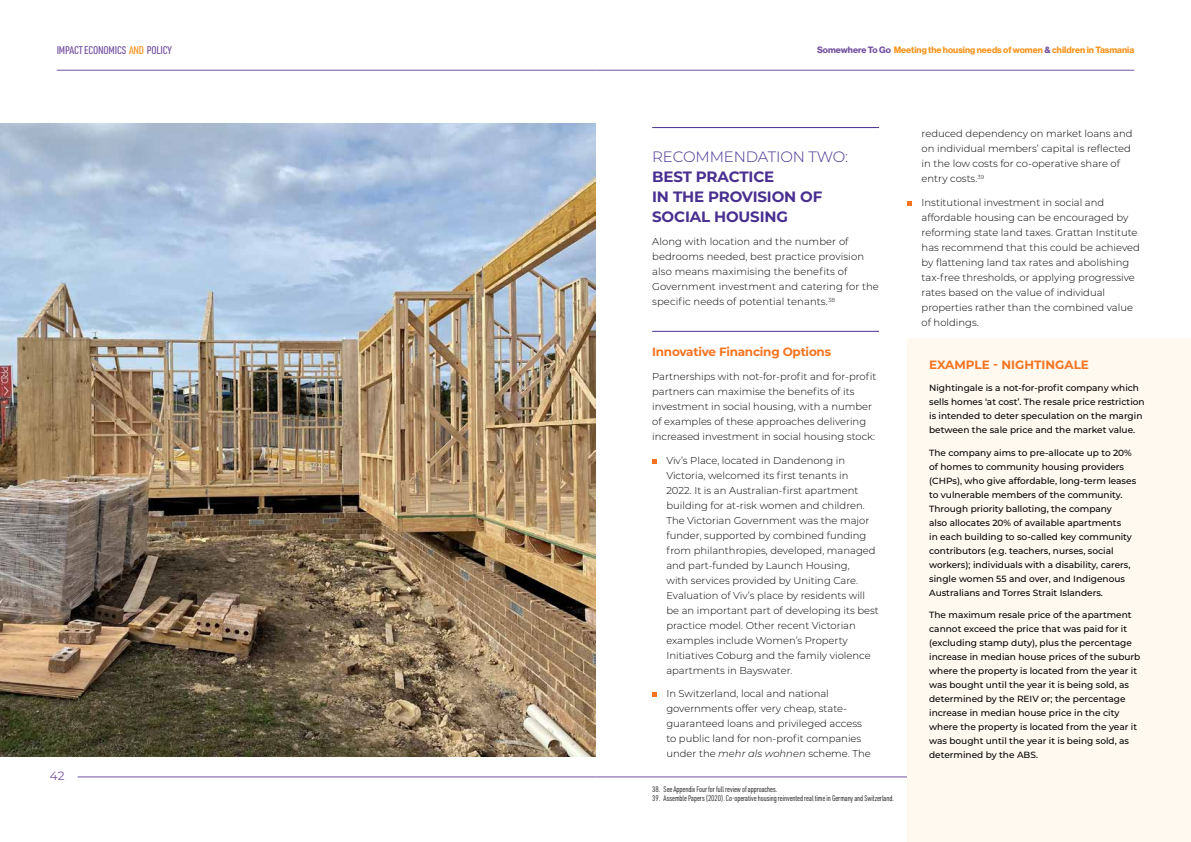
<style>
.page{position:relative;width:1191px;height:842px;background:#fff}
.page>*{position:absolute;margin:0;border:0;box-sizing:border-box;transform-origin:0 0}
.t1{font:700 15px/20px "Montserrat";letter-spacing:-.01em;color:#482f90}
.t2{font:300 15px "Montserrat";letter-spacing:-.01em;color:#482f90}
.t3{font:700 12px "Montserrat";letter-spacing:-.02em;color:#f47421}
.t4{font:700 12px "Montserrat";color:#f47421}
.t5{font:12px "Montserrat";color:#7353a0}
.t6{font:500 11px "URWDIN Cond";letter-spacing:-.02em;color:#7353a0}
.t7{font:300 10px/15px "Montserrat";color:#000}
.t8{font:500 9px/14px "Montserrat";color:#000}
.t9{font:9px "N Haas Grotesk DS Pro 75 Bd";color:#f7941e}
.t10{font:300 8px "URWDIN Cond";letter-spacing:-.01em;color:#000}
.s1{color:#f7941e}
.s2{color:#7353a0}
.s3{font-style:italic}
</style>
<div class="page">
<hr style="left:595px;top:777px;width:520px;height:1px;background:#7353a0">
<hr style="left:78px;top:777px;width:517px;height:1px;background:#7353a0">
<hr style="left:595px;top:70px;width:539px;height:1px;background:#7353a0">
<hr style="left:57px;top:70px;width:538px;height:1px;background:#7353a0">
<img style="left:0;top:123px;width:595px;height:634px">
<hr style="left:652px;top:127px;width:227px;height:1px;background:#482f90">
<hr style="left:652px;top:331px;width:227px;height:1px;background:#482f90">
<svg style="left:652px;top:459px;width:5px;height:4px"></svg>
<svg style="left:652px;top:692px;width:5px;height:5px"></svg>
<svg style="left:907px;top:201px;width:5px;height:5px"></svg>
<div style="left:907px;top:338px;width:284px;height:504px;background:#fff9ef"></div>
<p class="t6" style="left:57px;top:43px;width:117px">IMPACT ECONOMICS <span class="s1">AND</span> POLICY</p>
<p class="t5" style="left:50px;top:768px;width:16px">42</p>
<p class="t9" style="left:817px;top:45px;width:319px"><span class="s2">Somewhere To Go</span> Meeting the housing needs of women <span class="s2">&amp;</span> children in Tasmania</p>
<h1 class="t2" style="left:652px;top:146px;width:198px">RECOMMENDATION TWO:</h1>
<h1 class="t1" style="left:652px;top:166px;width:172px">BEST PRACTICE<br>IN THE PROVISION OF<br>SOCIAL HOUSING</h1>
<p class="t7" style="left:652px;top:234px;width:228px">Along with location and the number of bedrooms needed, best practice provision also means maximising the benefits of Government investment and catering for the specific needs of potential tenants.<sup>38</sup></p>
<p class="t3" style="left:652px;top:344px;width:180px">Innovative Financing Options</p>
<p class="t7" style="left:652px;top:369px;width:226px">Partnerships with not-for-profit and for-profit partners can maximise the benefits of its investment in social housing, with a number of examples of these approaches delivering increased investment in social housing stock:</p>
<p class="t7" style="left:666px;top:452px;width:214px">Viv’s Place, located in Dandenong in Victoria, welcomed its first tenants in<br>2022. It is an Australian-first apartment building for at-risk women and children.<br>The Victorian Government was the major funder, supported by combined funding from philanthropies, developed, managed and part-funded by Launch Housing,<br>with services provided by Uniting Care.<br>Evaluation of Viv’s place by residents will be an important part of developing its best practice model. Other recent Victorian examples include Women’s Property Initiatives Coburg and the family violence apartments in Bayswater.</p>
<p class="t7" style="left:666px;top:686px;width:206px">In Switzerland, local and national governments offer very cheap, state&shy;guaranteed loans and privileged access to public land for non-profit companies under the <span class="s3">mehr als wohnen</span> scheme. The</p>
<p class="t10" style="left:652px;top:784px;width:126px">38. See Appendix Four for full review of approaches.</p>
<p class="t10" style="left:652px;top:793px;width:243px">39. Assemble Papers (2020). Co-operative housing reinvented real time in Germany and Switzerland.</p>
<p class="t7" style="left:921px;top:126px;width:212px">reduced dependency on market loans and on individual members’ capital is reflected in the low costs for co-operative share of entry costs.<sup>39</sup></p>
<p class="t7" style="left:921px;top:194px;width:220px">Institutional investment in social and affordable housing can be encouraged by reforming state land taxes. Grattan Institute has recommend that this could be achieved by flattening land tax rates and abolishing tax-free thresholds, or applying progressive rates based on the value of individual properties rather than the combined value of holdings.</p>
<p class="t4" style="left:929px;top:356px;width:161px">EXAMPLE - NIGHTINGALE</p>
<p class="t8" style="left:929px;top:381px;width:217px">Nightingale is a not-for-profit company which sells homes ‘at cost’. The resale price restriction is intended to deter speculation on the margin between the sale price and the market value.</p>
<p class="t8" style="left:929px;top:445px;width:208px">The company aims to pre-allocate up to 20% of homes to community housing providers (CHPs), who give affordable, long-term leases to vulnerable members of the community.<br>Through priority balloting, the company<br>also allocates 20% of available apartments<br>in each building to so-called key community contributors (e.g. teachers, nurses, social workers); individuals with a disability, carers, single women 55 and over, and Indigenous Australians and Torres Strait Islanders.</p>
<p class="t8" style="left:929px;top:608px;width:213px">The maximum resale price of the apartment cannot exceed the price that was paid for it (excluding stamp duty), plus the percentage increase in median house prices of the suburb where the property is located from the year it was bought until the year it is being sold, as determined by the REIV or; the percentage increase in median house price in the city where the property is located from the year it was bought until the year it is being sold, as determined by the ABS.</p>
</div>
